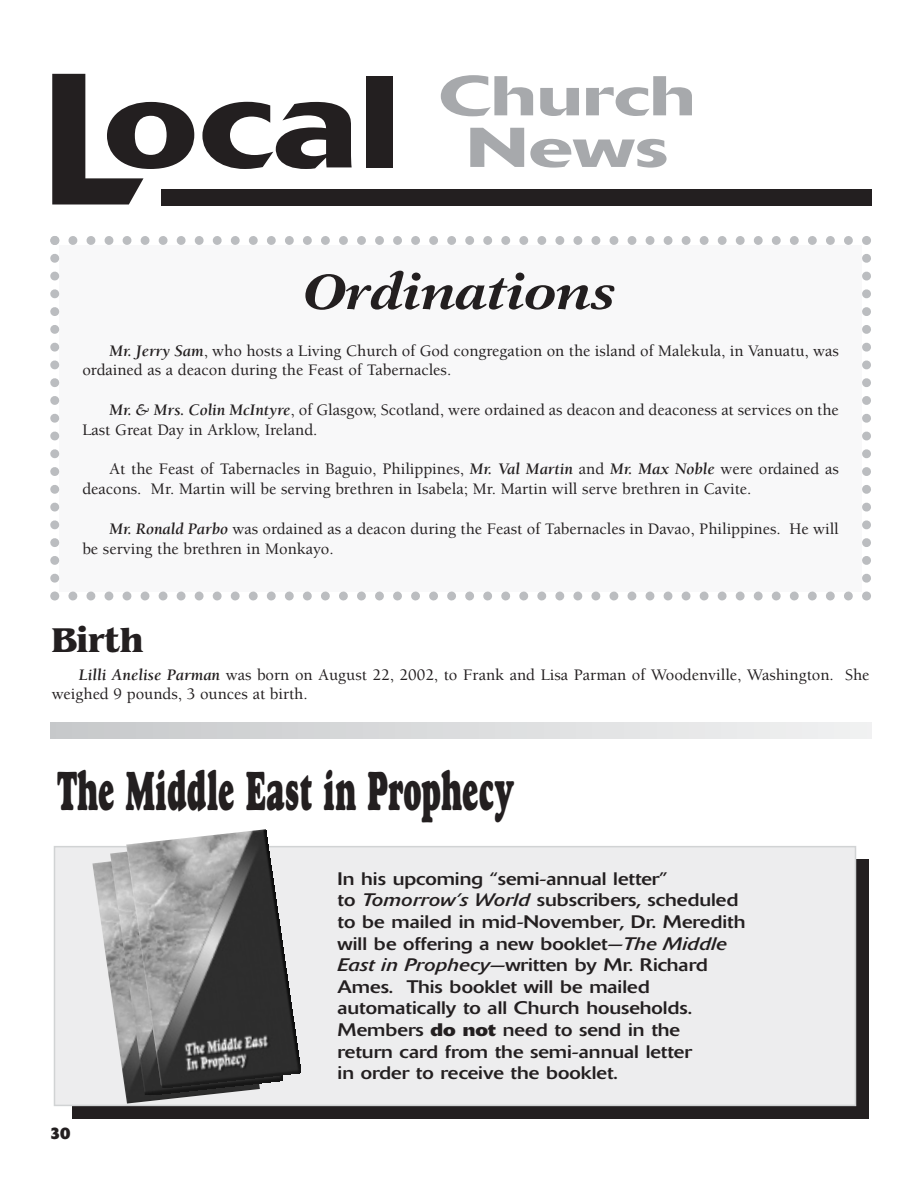
<style>
.page{position:relative;width:918px;height:1188px;background:#fff}
.page>*{position:absolute;margin:0;border:0;box-sizing:border-box;transform-origin:0 0}
.t1{font:500 129.45px "Delta";color:#231f20;scale:1.27 1}
.t2{font:55.95px "Goudy Heavyface";color:#231f20;scale:.53 1}
.t3{font:500 55.5px/51.6px "Delta";color:#a7a9ac;text-align:center;scale:1.42 1}
.t4{font:italic 700 49.8px "New Aster";letter-spacing:-.01em;color:#231f20;scale:1.08 1}
.t5{font:700 36px "Benguiat";color:#231f20}
.t6{font:18px/21.6px "Delta";color:#231f20;scale:1.16 1}
.t7{font:500 16.5px/19.8px "Berkeley";color:#231f20}
.t8{font:700 16.5px "Delta";color:#231f20}
.s1{font-size:185.1px}
.s2{font-weight:700;font-style:italic}
.s3{font-style:italic}
.s4{font-weight:700}
</style>
<div class="page">
<div style="left:73px;top:859px;width:796px;height:260px;background:#231f20"></div>
<div style="left:161px;top:189px;width:711px;height:16px;background:#231f20"></div>
<svg style="left:50px;top:236px;width:821px;height:365px"></svg>
<div style="left:54px;top:847px;width:802px;height:258px;background:#ededee"></div>
<div style="left:54px;top:846px;width:802px;height:260px;border:2px solid #d1d3d4"></div>
<img style="left:92px;top:861px;width:168px;height:243px">
<img style="left:110px;top:846px;width:150px;height:249px">
<img style="left:126px;top:829px;width:175px;height:259px">
<svg style="left:50px;top:723px;width:821px;height:15px;background:#dbdcdd"></svg>
<h1 class="t1" style="left:43px;top:76px;width:282px"><span class="s1">L</span>ocal</h1>
<h3 class="t3" style="left:438px;top:76px;width:183px">Church<br>News</h3>
<h3 class="t4" style="left:304px;top:271px;width:292px">Ordinations</h3>
<p class="t7" style="left:82px;top:342px;width:758px;text-indent:27px"><span class="s2">Mr. Jerry Sam</span>, who hosts a Living Church of God congregation on the island of Malekula, in Vanuatu, was ordained as a deacon during the Feast of Tabernacles.</p>
<p class="t7" style="left:82px;top:401px;width:758px;text-indent:27px"><span class="s2">Mr. &amp; Mrs. Colin McIntyre</span>, of Glasgow, Scotland, were ordained as deacon and deaconess at services on the<br>Last Great Day in Arklow, Ireland.</p>
<p class="t7" style="left:82px;top:461px;width:758px;text-indent:27px">At the Feast of Tabernacles in Baguio, Philippines, <span class="s2">Mr. Val Martin</span> and <span class="s2">Mr. Max Noble</span> were ordained as deacons. Mr. Martin will be serving brethren in Isabela; Mr. Martin will serve brethren in Cavite.</p>
<p class="t7" style="left:82px;top:520px;width:758px;text-indent:27px"><span class="s2">Mr. Ronald Parbo</span> was ordained as a deacon during the Feast of Tabernacles in Davao, Philippines. He will be serving the brethren in Monkayo.</p>
<h3 class="t5" style="left:52px;top:627px;width:94px">Birth</h3>
<p class="t7" style="left:52px;top:666px;width:819px;text-indent:27px"><span class="s2">Lilli Anelise Parman</span> was born on August 22, 2002, to Frank and Lisa Parman of Woodenville, Washington. She weighed 9 pounds, 3 ounces at birth.</p>
<h2 class="t2" style="left:57px;top:770px;width:863px">The Middle East in Prophecy</h2>
<p class="t8" style="left:50px;top:1128px;width:22px">30</p>
<p class="t6" style="left:338px;top:870px;width:353px">In his upcoming “semi-annual letter”<br>to <span class="s3">Tomorrow’s World</span> subscribers, scheduled to be mailed in mid-November, Dr. Meredith will be offering a new booklet—<span class="s3">The Middle East in Prophecy</span>—written by Mr. Richard Ames. This booklet will be mailed automatically to all Church households.<br>Members <span class="s4">do not</span> need to send in the<br>return card from the semi-annual letter<br>in order to receive the booklet.</p>
</div>
